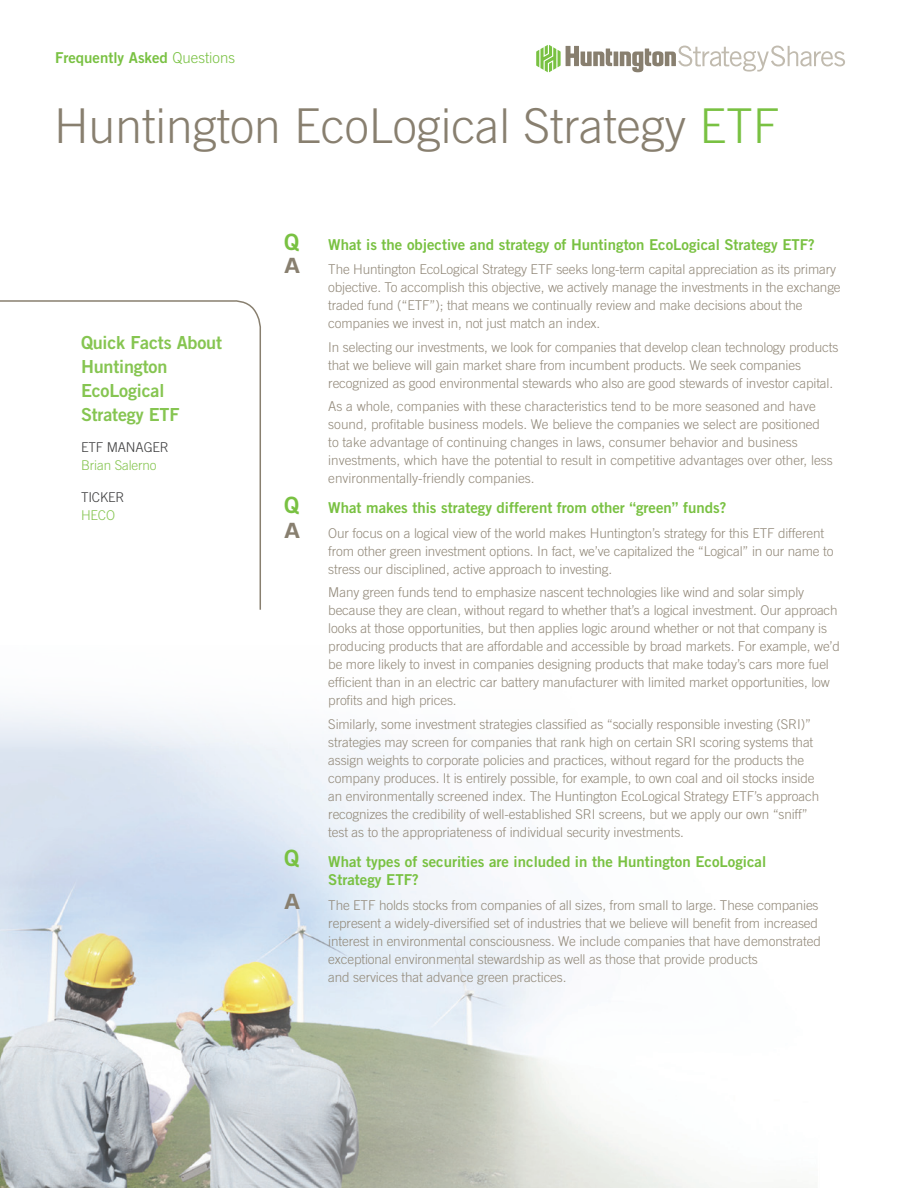
<style>
.page{position:relative;width:918px;height:1188px;background:#fff}
.page>*{position:absolute;margin:0;border:0;box-sizing:border-box;transform-origin:0 0}
.t1{font:300 48px "Trade Gothic LT Std";color:#887f6f}
.t2{font:22.5px "Trade Gothic LT Std Bd 2";color:#79c142}
.t3{font:21px "Trade Gothic LT Std Bd 2";color:#887f6f;scale:1.25 1}
.t4{font:18px/24px "Trade Gothic LT Std Bd 2";letter-spacing:-.01em;color:#86c551}
.t5{font:15px/18px "Trade Gothic LT Std Bd 2";color:#79c142}
.t6{font:300 13.5px/18px "Trade Gothic LT Std";letter-spacing:-.01em;color:#938a7b}
.t7{font:300 13.5px "Trade Gothic LT Std";letter-spacing:-.01em;color:#3e3e3f}
.t8{font:300 13.5px "Trade Gothic LT Std";letter-spacing:-.01em;color:#86c551}
.s1{font-family:"Trade Gothic LT Std";font-weight:300}
.s2{color:#79c142}
</style>
<div class="page">
<img style="left:0;top:706px;width:714px;height:482px">
<svg style="left:0;top:300px;width:261px;height:310px"></svg>
<hr style="left:614px;top:52px;width:4px;height:14px;background:#887f6f">
<svg style="left:620px;top:46px;width:225px;height:26px"></svg>
<svg style="left:536px;top:45px;width:76px;height:27px"></svg>
<p class="t5" style="left:55px;top:48px;width:181px">Frequently Asked <span class="s1">Questions</span></p>
<h1 class="t1" style="left:54px;top:97px;width:727px">Huntington EcoLogical Strategy <span class="s2">ETF</span></h1>
<h3 class="t4" style="left:81px;top:330px;width:143px">Quick Facts About<br>Huntington<br>EcoLogical<br>Strategy ETF</h3>
<p class="t7" style="left:81px;top:439px;width:89px">ETF MANAGER</p>
<p class="t8" style="left:81px;top:457px;width:77px">Brian Salerno</p>
<p class="t7" style="left:81px;top:489px;width:45px">TICKER</p>
<p class="t8" style="left:81px;top:507px;width:36px">HECO</p>
<h2 class="t2" style="left:284px;top:228px;width:17px">Q</h2>
<h3 class="t3" style="left:284px;top:253px;width:14px">A</h3>
<h2 class="t2" style="left:284px;top:491px;width:17px">Q</h2>
<h3 class="t3" style="left:284px;top:517px;width:14px">A</h3>
<h2 class="t2" style="left:284px;top:844px;width:17px">Q</h2>
<h3 class="t3" style="left:284px;top:888px;width:14px">A</h3>
<p class="t5" style="left:328px;top:235px;width:488px">What is the objective and strategy of Huntington EcoLogical Strategy ETF?</p>
<p class="t6" style="left:328px;top:260px;width:514px">The Huntington EcoLogical Strategy ETF seeks long-term capital appreciation as its primary objective. To accomplish this objective, we actively manage the investments in the exchange traded fund (“ETF”); that means we continually review and make decisions about the companies we invest in, not just match an index.</p>
<p class="t6" style="left:328px;top:338px;width:512px">In selecting our investments, we look for companies that develop clean technology products that we believe will gain market share from incumbent products. We seek companies recognized as good environmental stewards who also are good stewards of investor capital.</p>
<p class="t6" style="left:328px;top:397px;width:506px">As a whole, companies with these characteristics tend to be more seasoned and have sound, profitable business models. We believe the companies we select are positioned to take advantage of continuing changes in laws, consumer behavior and business investments, which have the potential to result in competitive advantages over other, less environmentally-friendly companies.</p>
<p class="t5" style="left:328px;top:499px;width:400px">What makes this strategy different from other “green” funds?</p>
<p class="t6" style="left:328px;top:524px;width:507px">Our focus on a logical view of the world makes Huntington’s strategy for this ETF different from other green investment options. In fact, we’ve capitalized the “Logical” in our name to stress our disciplined, active approach to investing.</p>
<p class="t6" style="left:328px;top:583px;width:513px">Many green funds tend to emphasize nascent technologies like wind and solar simply because they are clean, without regard to whether that’s a logical investment. Our approach looks at those opportunities, but then applies logic around whether or not that company is producing products that are affordable and accessible by broad markets. For example, we’d be more likely to invest in companies designing products that make today’s cars more fuel efficient than in an electric car battery manufacturer with limited market opportunities, low profits and high prices.</p>
<p class="t6" style="left:328px;top:715px;width:492px">Similarly, some investment strategies classified as “socially responsible investing (SRI)” strategies may screen for companies that rank high on certain SRI scoring systems that assign weights to corporate policies and practices, without regard for the products the company produces. It is entirely possible, for example, to own coal and oil stocks inside an environmentally screened index. The Huntington EcoLogical Strategy ETF’s approach recognizes the credibility of well-established SRI screens, but we apply our own “sniff” test as to the appropriateness of individual security investments.</p>
<p class="t5" style="left:328px;top:852px;width:439px">What types of securities are included in the Huntington EcoLogical<br>Strategy ETF?</p>
<p class="t6" style="left:328px;top:896px;width:494px">The ETF holds stocks from companies of all sizes, from small to large. These companies represent a widely-diversified set of industries that we believe will benefit from increased interest in environmental consciousness. We include companies that have demonstrated exceptional environmental stewardship as well as those that provide products<br>and services that advance green practices.</p>
</div>
